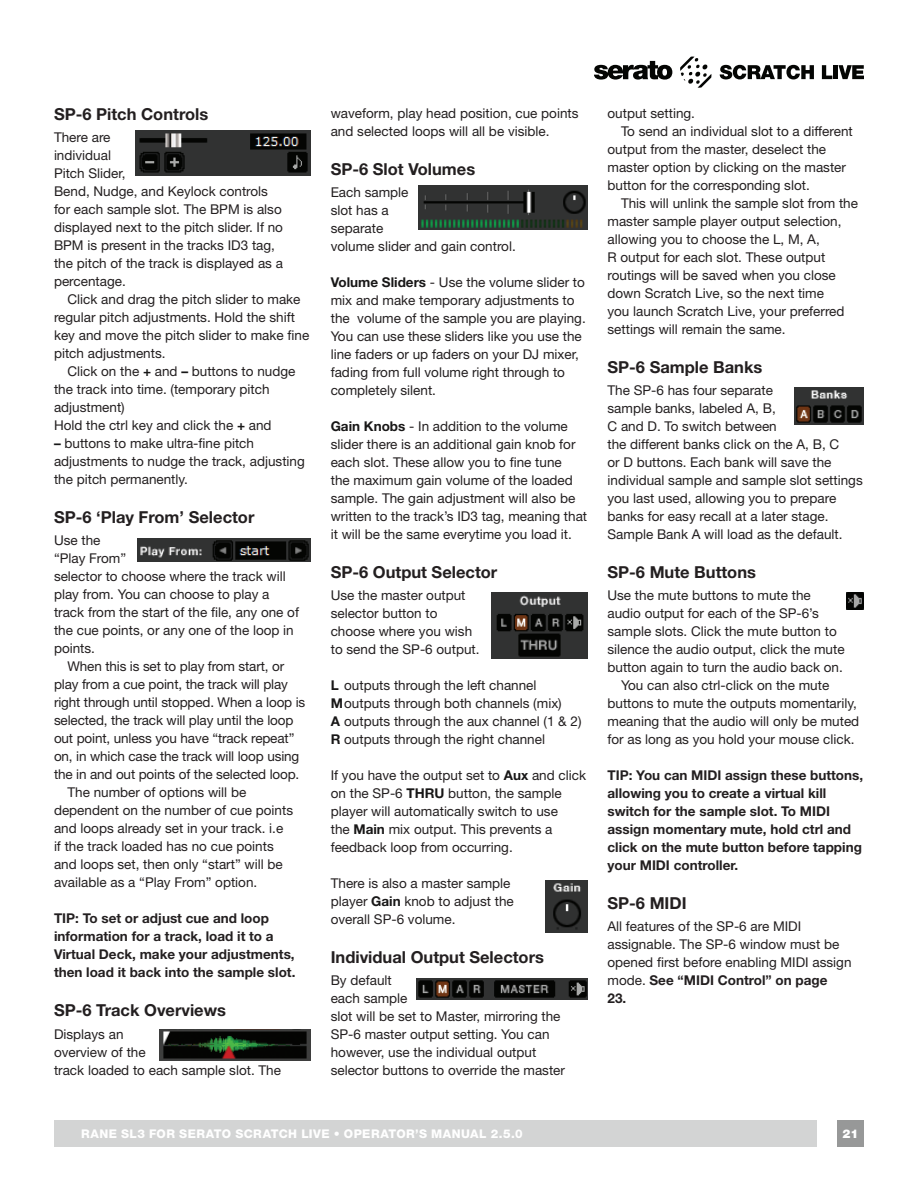
<style>
.page{position:relative;width:918px;height:1188px;background:#fff}
.page>*{position:absolute;margin:0;border:0;box-sizing:border-box;transform-origin:0 0}
.t1{font:700 16.5px "Helvetica Neue LT Std";color:#231f20}
.t2{font:13.5px/18px "Helvetica Neue LT Std";color:#231f20}
.t3{font:700 13.5px/18px "Helvetica Neue LT Std";color:#231f20}
.t4{font:800 12px "Helvetica Neue LT Std";letter-spacing:.04em;color:#fff}
.t5{font:900 12px "Helvetica Neue LT Std";color:#fff}
.s1{font-weight:700;color:#181717}
.s2{font-weight:700}
</style>
<div class="page">
<svg style="left:594px;top:61px;width:78px;height:19px"></svg>
<svg style="left:680px;top:57px;width:31px;height:31px"></svg>
<svg style="left:720px;top:65px;width:94px;height:14px"></svg>
<svg style="left:822px;top:65px;width:10px;height:14px"></svg>
<hr style="left:834px;top:65px;width:4px;height:14px;background:#040503">
<svg style="left:839px;top:65px;width:25px;height:14px"></svg>
<div style="left:54px;top:1120px;width:763px;height:28px;background:#d3d4d4"></div>
<div style="left:837px;top:1120px;width:27px;height:28px;background:#979898"></div>
<img style="left:135px;top:131px;width:175px;height:45px">
<img style="left:137px;top:538px;width:173px;height:24px">
<img style="left:159px;top:1030px;width:151px;height:31px">
<img style="left:418px;top:186px;width:169px;height:44px">
<img style="left:492px;top:593px;width:95px;height:65px">
<img style="left:546px;top:881px;width:41px;height:52px">
<img style="left:416px;top:978px;width:171px;height:22px">
<img style="left:794px;top:388px;width:70px;height:37px">
<img style="left:846px;top:593px;width:18px;height:17px">
<p class="t1" style="left:54px;top:104px;width:156px">SP-6 Pitch Controls</p>
<p class="t2" style="left:54px;top:128px;width:231px">There are<br>individual<br>Pitch Slider,<br>Bend, Nudge, and Keylock controls for each sample slot. The BPM is also displayed next to the pitch slider. If no<br>BPM is present in the tracks ID3 tag, the pitch of the track is displayed as a percentage.</p>
<p class="t2" style="left:54px;top:290px;width:257px;text-indent:14px">Click and drag the pitch slider to make regular pitch adjustments. Hold the shift key and move the pitch slider to make fine pitch adjustments.</p>
<p class="t2" style="left:54px;top:362px;width:243px;text-indent:14px">Click on the <span class="s1">+</span> and <span class="s1">–</span> buttons to nudge the track into time. (temporary pitch adjustment)<br>Hold the ctrl key and click the <span class="s1">+</span> and</p>
<p class="t2" style="left:54px;top:434px;width:252px"><span class="s1">–</span> buttons to make ultra-fine pitch adjustments to nudge the track, adjusting the pitch permanently.</p>
<p class="t1" style="left:54px;top:507px;width:202px">SP-6 ‘Play From’ Selector</p>
<p class="t2" style="left:54px;top:531px;width:247px">Use the<br>“Play From”<br>selector to choose where the track will play from. You can choose to play a track from the start of the file, any one of the cue points, or any one of the loop in points.</p>
<p class="t2" style="left:68px;top:657px;width:218px">When this is set to play from start, or</p>
<p class="t2" style="left:54px;top:675px;width:236px">play from a cue point, the track will play</p>
<p class="t2" style="left:54px;top:693px;width:253px">right through until stopped. When a loop is</p>
<p class="t2" style="left:54px;top:711px;width:241px">selected, the track will play until the loop</p>
<p class="t2" style="left:54px;top:729px;width:242px">out point, unless you have “track repeat”</p>
<p class="t2" style="left:54px;top:747px;width:247px">on, in which case the track will loop using</p>
<p class="t2" style="left:54px;top:765px;width:247px">the in and out points of the selected loop.</p>
<p class="t2" style="left:68px;top:783px;width:180px">The number of options will be</p>
<p class="t2" style="left:54px;top:801px;width:241px">dependent on the number of cue points</p>
<p class="t2" style="left:54px;top:819px;width:231px">and loops already set in your track. i.e</p>
<p class="t2" style="left:54px;top:837px;width:221px">if the track loaded has no cue points</p>
<p class="t2" style="left:54px;top:855px;width:230px">and loops set, then only “start” will be</p>
<p class="t2" style="left:54px;top:873px;width:205px">available as a “Play From” option.</p>
<p class="t3" style="left:54px;top:909px;width:243px">TIP: To set or adjust cue and loop information for a track, load it to a Virtual Deck, make your adjustments, then load it back into the sample slot.</p>
<p class="t1" style="left:54px;top:1000px;width:174px">SP-6 Track Overviews</p>
<p class="t2" style="left:54px;top:1025px;width:229px">Displays an<br>overview of the<br>track loaded to each sample slot. The</p>
<p class="t2" style="left:331px;top:104px;width:249px">waveform, play head position, cue points and selected loops will all be visible.</p>
<p class="t1" style="left:331px;top:159px;width:146px">SP-6 Slot Volumes</p>
<p class="t2" style="left:331px;top:183px;width:187px">Each sample<br>slot has a<br>separate<br>volume slider and gain control.</p>
<p class="t2" style="left:331px;top:273px;width:257px"><span class="s1">Volume Sliders</span> - Use the volume slider to mix and make temporary adjustments to the volume of the sample you are playing.<br>You can use these sliders like you use the line faders or up faders on your DJ mixer, fading from full volume right through to completely silent.</p>
<p class="t2" style="left:331px;top:417px;width:258px"><span class="s1">Gain Knobs</span> - In addition to the volume slider there is an additional gain knob for each slot. These allow you to fine tune<br>the maximum gain volume of the loaded sample. The gain adjustment will also be written to the track’s ID3 tag, meaning that it will be the same everytime you load it.</p>
<p class="t1" style="left:331px;top:562px;width:168px">SP-6 Output Selector</p>
<p class="t2" style="left:331px;top:586px;width:150px">Use the master output selector button to choose where you wish to send the SP-6 output.</p>
<p class="t2" style="left:331px;top:676px;width:252px"><span class="s1">L</span> outputs through the left channel <span class="s1">M</span>outputs through both channels (mix)<br><span class="s1">A</span> outputs through the aux channel (1 &amp; 2)<br><span class="s1">R</span> outputs through the right channel</p>
<p class="t2" style="left:331px;top:766px;width:257px">If you have the output set to <span class="s1">Aux</span> and click on the SP-6 <span class="s1">THRU</span> button, the sample player will automatically switch to use<br>the <span class="s1">Main</span> mix output. This prevents a feedback loop from occurring.</p>
<p class="t2" style="left:331px;top:874px;width:185px">There is also a master sample player <span class="s1">Gain</span> knob to adjust the overall SP-6 volume.</p>
<p class="t1" style="left:331px;top:947px;width:215px">Individual Output Selectors</p>
<p class="t2" style="left:331px;top:971px;width:236px">By default<br>each sample<br>slot will be set to Master, mirroring the<br>SP-6 master output setting. You can however, use the individual output selector buttons to override the master</p>
<p class="t2" style="left:608px;top:104px;width:89px">output setting.</p>
<p class="t2" style="left:621px;top:122px;width:233px">To send an individual slot to a different</p>
<p class="t2" style="left:608px;top:140px;width:220px">output from the master, deselect the</p>
<p class="t2" style="left:608px;top:158px;width:240px">master option by clicking on the master</p>
<p class="t2" style="left:608px;top:176px;width:204px">button for the corresponding slot.</p>
<p class="t2" style="left:621px;top:194px;width:239px">This will unlink the sample slot from the</p>
<p class="t2" style="left:608px;top:212px;width:236px">master sample player output selection,</p>
<p class="t2" style="left:608px;top:230px;width:214px">allowing you to choose the L, M, A,</p>
<p class="t2" style="left:608px;top:248px;width:219px">R output for each slot. These output</p>
<p class="t2" style="left:608px;top:266px;width:230px">routings will be saved when you close</p>
<p class="t2" style="left:608px;top:284px;width:218px">down Scratch Live, so the next time</p>
<p class="t2" style="left:608px;top:302px;width:239px">you launch Scratch Live, your preferred</p>
<p class="t2" style="left:608px;top:320px;width:180px">settings will remain the same.</p>
<p class="t1" style="left:608px;top:357px;width:156px">SP-6 Sample Banks</p>
<p class="t2" style="left:608px;top:381px;width:257px">The SP-6 has four separate<br>sample banks, labeled A, B,<br>C and D. To switch between<br>the different banks click on the A, B, C<br>or D buttons. Each bank will save the individual sample and sample slot settings you last used, allowing you to prepare banks for easy recall at a later stage.<br>Sample Bank A will load as the default.</p>
<p class="t1" style="left:608px;top:562px;width:150px">SP-6 Mute Buttons</p>
<p class="t2" style="left:608px;top:586px;width:205px">Use the mute buttons to mute the</p>
<p class="t2" style="left:608px;top:604px;width:213px">audio output for each of the SP-6’s</p>
<p class="t2" style="left:608px;top:622px;width:231px">sample slots. Click the mute button to</p>
<p class="t2" style="left:608px;top:640px;width:239px">silence the audio output, click the mute</p>
<p class="t2" style="left:608px;top:658px;width:237px">button again to turn the audio back on.</p>
<p class="t2" style="left:621px;top:676px;width:210px">You can also ctrl-click on the mute</p>
<p class="t2" style="left:608px;top:694px;width:251px">buttons to mute the outputs momentarily,</p>
<p class="t2" style="left:608px;top:712px;width:253px">meaning that the audio will only be muted</p>
<p class="t2" style="left:608px;top:730px;width:249px">for as long as you hold your mouse click.</p>
<p class="t3" style="left:608px;top:766px;width:257px">TIP: You can MIDI assign these buttons, allowing you to create a virtual kill switch for the sample slot. To MIDI assign momentary mute, hold ctrl and click on the mute button before tapping your MIDI controller.</p>
<p class="t1" style="left:608px;top:893px;width:81px">SP-6 MIDI</p>
<p class="t2" style="left:608px;top:917px;width:246px">All features of the SP-6 are MIDI assignable. The SP-6 window must be opened first before enabling MIDI assign mode. <span class="s2">See “MIDI Control” on page<br>23.</span></p>
<p class="t4" style="left:81px;top:1127px;width:443px">RANE SL3 FOR SERATO SCRATCH LIVE • OPERATOR’S MANUAL 2.5.0</p>
<p class="t5" style="left:843px;top:1127px;width:17px">21</p>
</div>
